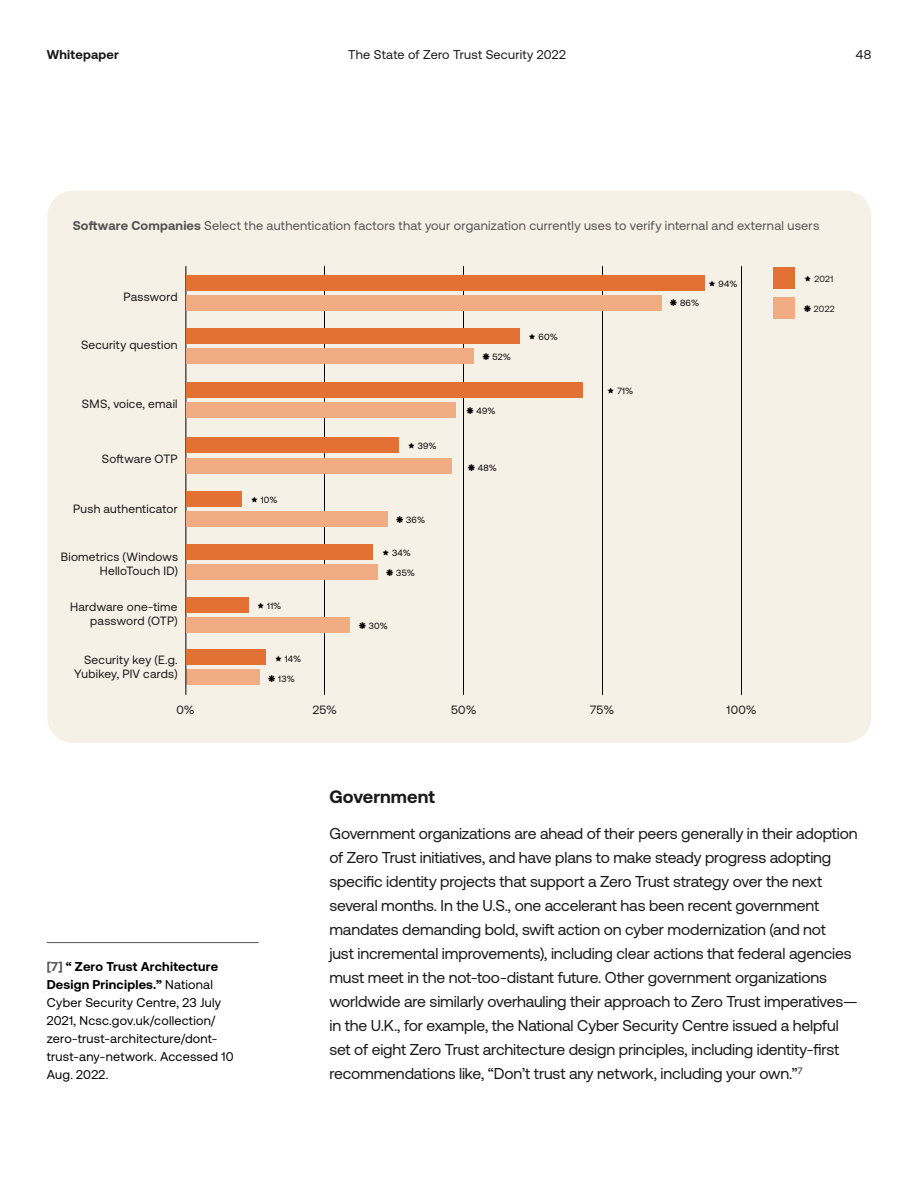
<style>
.page{position:relative;width:918px;height:1188px;background:#fff}
.page>*{position:absolute;margin:0;border:0;box-sizing:border-box;transform-origin:0 0}
.t1{font:700 18px "Aeonik";letter-spacing:.005em;color:#191919}
.t2{font:15.75px/24px "Aeonik";letter-spacing:-.01em;color:#191919}
.t3{font:12.75px/18px "Aeonik";letter-spacing:.02em;color:#000}
.t4{font:12.75px "Aeonik";letter-spacing:.015em;color:#535353}
.t5{font:12.75px "Aeonik";letter-spacing:.02em;color:#191919}
.t6{font:700 12.75px "Aeonik";letter-spacing:.02em;color:#191919}
.t7{font:12px/14.4px "Aeonik";letter-spacing:.02em;color:#191919;text-align:right}
.t8{font:9px "Aeonik";letter-spacing:.035em;color:#000}
.t9{font:9px "Aeonik";letter-spacing:.03em;color:#191919}
.s1{font-weight:700}
.s2{font-weight:700;color:#535353}
</style>
<div class="page">
<div style="left:47px;top:191px;width:824px;height:552px;background:#f6f1e7;border-radius:26px"></div>
<hr style="left:47px;top:942px;width:212px;height:1px;background:#535353">
<div style="left:186px;top:670px;width:74px;height:15px;background:#f2ac84"></div>
<hr style="left:186px;top:266px;width:1px;height:429px;background:#000">
<hr style="left:741px;top:266px;width:1px;height:429px;background:#000">
<hr style="left:602px;top:266px;width:1px;height:429px;background:#000">
<hr style="left:463px;top:266px;width:1px;height:429px;background:#000">
<hr style="left:324px;top:266px;width:1px;height:429px;background:#000">
<div style="left:774px;top:267px;width:21px;height:22px;background:#e27133"></div>
<div style="left:774px;top:297px;width:21px;height:22px;background:#f2ac84"></div>
<div style="left:186px;top:275px;width:518px;height:15px;background:#e27133"></div>
<div style="left:186px;top:295px;width:475px;height:15px;background:#f2ac84"></div>
<div style="left:186px;top:328px;width:334px;height:15px;background:#e27133"></div>
<div style="left:186px;top:348px;width:288px;height:15px;background:#f2ac84"></div>
<div style="left:186px;top:492px;width:56px;height:15px;background:#e27133"></div>
<div style="left:186px;top:512px;width:201px;height:15px;background:#f2ac84"></div>
<div style="left:186px;top:544px;width:187px;height:16px;background:#e27133"></div>
<div style="left:186px;top:564px;width:192px;height:16px;background:#f2ac84"></div>
<div style="left:186px;top:597px;width:62px;height:16px;background:#e27133"></div>
<div style="left:186px;top:617px;width:164px;height:16px;background:#f2ac84"></div>
<div style="left:186px;top:649px;width:80px;height:16px;background:#e27133"></div>
<div style="left:186px;top:437px;width:213px;height:16px;background:#e27133"></div>
<div style="left:186px;top:458px;width:265px;height:15px;background:#f2ac84"></div>
<div style="left:186px;top:382px;width:396px;height:16px;background:#e27133"></div>
<div style="left:186px;top:402px;width:270px;height:16px;background:#f2ac84"></div>
<p class="t6" style="left:47px;top:47px;width:74px">Whitepaper</p>
<p class="t5" style="left:348px;top:48px;width:219px">The State of Zero Trust Security 2022</p>
<p class="t5" style="left:856px;top:48px;width:17px">48</p>
<p class="t4" style="left:73px;top:218px;width:748px"><span class="s1">Software Companies</span> Select the authentication factors that your organization currently uses to verify internal and external users</p>
<p class="t7" style="left:123px;top:290px;width:56px">Password</p>
<p class="t7" style="left:81px;top:338px;width:98px">Security question</p>
<p class="t7" style="left:82px;top:397px;width:97px">SMS, voice, email</p>
<p class="t7" style="left:102px;top:452px;width:77px">Software OTP</p>
<p class="t8" style="left:418px;top:441px;width:20px">39%</p>
<p class="t8" style="left:492px;top:352px;width:20px">52%</p>
<p class="t8" style="left:477px;top:406px;width:21px">49%</p>
<p class="t8" style="left:478px;top:463px;width:21px">48%</p>
<p class="t8" style="left:539px;top:332px;width:21px">60%</p>
<p class="t8" style="left:617px;top:386px;width:17px">71%</p>
<p class="t8" style="left:680px;top:298px;width:21px">86%</p>
<p class="t8" style="left:719px;top:279px;width:20px">94%</p>
<p class="t8" style="left:261px;top:495px;width:18px">10%</p>
<p class="t7" style="left:73px;top:502px;width:106px">Push authenticator</p>
<p class="t7" style="left:61px;top:549px;width:119px">Biometrics (Windows<br>HelloTouch ID)</p>
<p class="t7" style="left:70px;top:599px;width:109px">Hardware one-time password (OTP)</p>
<p class="t7" style="left:74px;top:652px;width:105px">Security key (E.g.<br>Yubikey, PIV cards)</p>
<p class="t7" style="left:176px;top:703px;width:20px">0%</p>
<p class="t7" style="left:313px;top:703px;width:26px">25%</p>
<p class="t7" style="left:451px;top:703px;width:27px">50%</p>
<p class="t7" style="left:590px;top:703px;width:25px">75%</p>
<p class="t7" style="left:727px;top:703px;width:32px">100%</p>
<p class="t8" style="left:406px;top:515px;width:20px">36%</p>
<p class="t8" style="left:392px;top:548px;width:20px">34%</p>
<p class="t8" style="left:396px;top:568px;width:20px">35%</p>
<p class="t8" style="left:267px;top:601px;width:16px">11%</p>
<p class="t8" style="left:369px;top:621px;width:21px">30%</p>
<p class="t8" style="left:285px;top:654px;width:18px">14%</p>
<p class="t8" style="left:278px;top:674px;width:18px">13%</p>
<p class="t9" style="left:814px;top:274px;width:20px">2021</p>
<p class="t9" style="left:814px;top:304px;width:22px">2022</p>
<p class="t3" style="left:47px;top:958px;width:188px"><span class="s2">[7]</span> <span class="s1">“ Zero Trust Architecture<br>Design Principles.”</span> National<br>Cyber Security Centre, 23 July<br>2021, Ncsc.gov.uk/collection/ zero-trust-architecture/dont&shy;trust-any-network. Accessed 10<br>Aug. 2022.</p>
<p class="t1" style="left:329px;top:786px;width:107px">Government</p>
<p class="t2" style="left:329px;top:821px;width:530px">Government organizations are ahead of their peers generally in their adoption of Zero Trust initiatives, and have plans to make steady progress adopting specific identity projects that support a Zero Trust strategy over the next several months. In the U.S., one accelerant has been recent government mandates demanding bold, swift action on cyber modernization (and not<br>just incremental improvements), including clear actions that federal agencies must meet in the not-too-distant future. Other government organizations worldwide are similarly overhauling their approach to Zero Trust imperatives— in the U.K., for example, the National Cyber Security Centre issued a helpful set of eight Zero Trust architecture design principles, including identity-first recommendations like, “Don’t trust any network, including your own.”<sup>7</sup></p>
</div>
